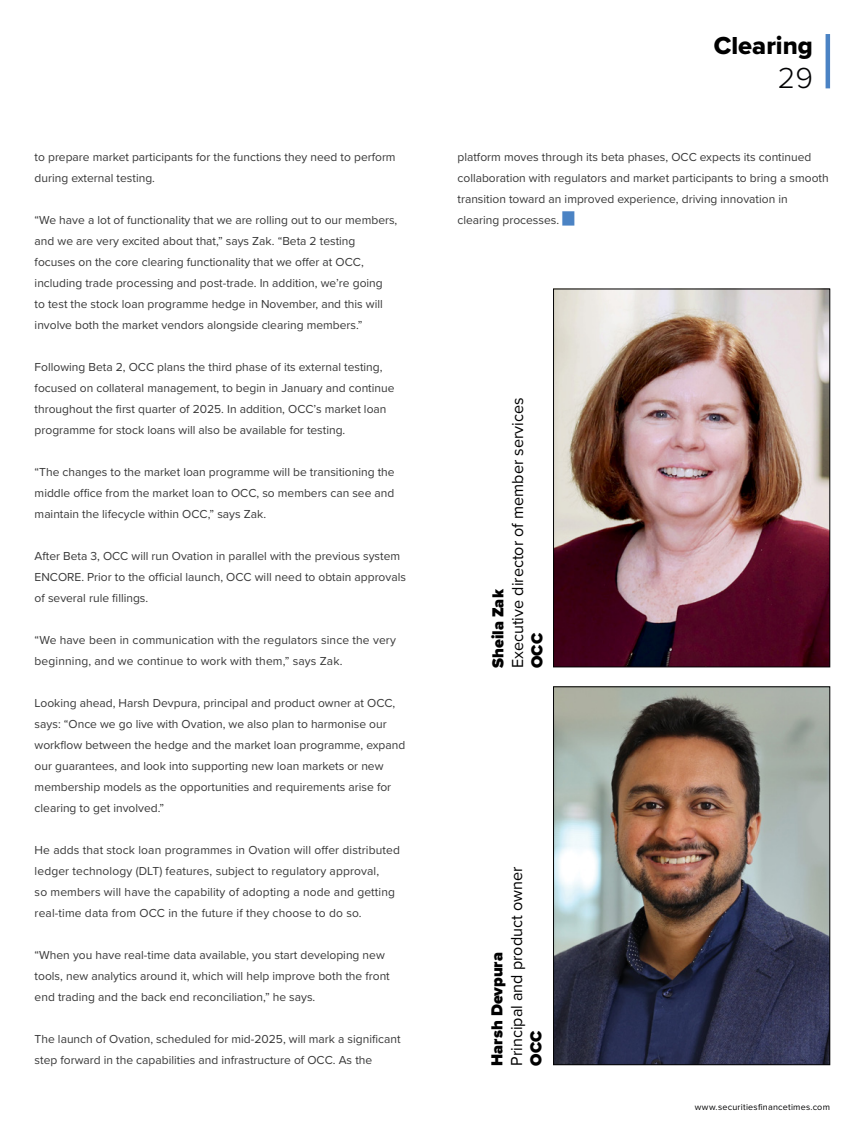
<style>
.page{position:relative;width:864px;height:1136px;background:#fff}
.page>*{position:absolute;margin:0;border:0;box-sizing:border-box;transform-origin:0 0}
.t1{font:300 30px "Proxima Nova";color:#020203}
.t2{font:25.5px "Proxima Nova Extrabld";color:#000}
.t3{font:16.5px "Proxima Nova";color:#000}
.t4{font:900 16.5px "Proxima Nova";color:#000}
.t5{font:12px/21px "Proxima Nova";color:#383838}
.t6{font:9px "Proxima Nova";letter-spacing:.025em;color:#020203}
</style>
<div class="page">
<svg style="left:825px;top:34px;width:4px;height:54px"></svg>
<img style="left:555px;top:688px;width:272px;height:374px">
<div style="left:553px;top:686px;width:276px;height:378px;border:1px solid #020203"></div>
<img style="left:555px;top:291px;width:272px;height:374px">
<div style="left:553px;top:289px;width:276px;height:378px;border:1px solid #020203"></div>
<p class="t5" style="left:35px;top:146px;width:362px">to prepare market participants for the functions they need to perform during external testing.</p>
<p class="t5" style="left:35px;top:209px;width:364px">“We have a lot of functionality that we are rolling out to our members, and we are very excited about that,” says Zak. “Beta 2 testing focuses on the core clearing functionality that we offer at OCC, including trade processing and post-trade. In addition, we’re going<br>to test the stock loan programme hedge in November, and this will involve both the market vendors alongside clearing members.”</p>
<p class="t5" style="left:35px;top:356px;width:361px">Following Beta 2, OCC plans the third phase of its external testing, focused on collateral management, to begin in January and continue throughout the first quarter of 2025. In addition, OCC’s market loan programme for stock loans will also be available for testing.</p>
<p class="t5" style="left:35px;top:461px;width:361px;text-align:justify">“The changes to the market loan programme will be transitioning the middle office from the market loan to OCC, so members can see and maintain the lifecycle within OCC,” says Zak.</p>
<p class="t5" style="left:35px;top:545px;width:373px">After Beta 3, OCC will run Ovation in parallel with the previous system<br>ENCORE. Prior to the official launch, OCC will need to obtain approvals of several rule fillings.</p>
<p class="t5" style="left:35px;top:629px;width:362px">“We have been in communication with the regulators since the very beginning, and we continue to work with them,” says Zak.</p>
<p class="t5" style="left:35px;top:692px;width:372px">Looking ahead, Harsh Devpura, principal and product owner at OCC, says: “Once we go live with Ovation, we also plan to harmonise our workflow between the hedge and the market loan programme, expand our guarantees, and look into supporting new loan markets or new membership models as the opportunities and requirements arise for clearing to get involved.”</p>
<p class="t5" style="left:35px;top:839px;width:366px">He adds that stock loan programmes in Ovation will offer distributed ledger technology (DLT) features, subject to regulatory approval,<br>so members will have the capability of adopting a node and getting real-time data from OCC in the future if they choose to do so.</p>
<p class="t5" style="left:35px;top:944px;width:356px">“When you have real-time data available, you start developing new tools, new analytics around it, which will help improve both the front end trading and the back end reconciliation,” he says.</p>
<p class="t5" style="left:35px;top:1028px;width:367px">The launch of Ovation, scheduled for mid-2025, will mark a significant step forward in the capabilities and infrastructure of OCC. As the</p>
<h2 class="t2" style="left:713px;top:27px;width:100px">Clearing</h2>
<h1 class="t1" style="left:777px;top:56px;width:36px">29</h1>
<p class="t5" style="left:457px;top:146px;width:372px">platform moves through its beta phases, OCC expects its continued collaboration with regulators and market participants to bring a smooth transition toward an improved experience, driving innovation in clearing processes. <sup>█</sup></p>
<h3 class="t4" style="left:485px;top:668px;width:80px;rotate:-90deg">Sheila Zak</h3>
<h3 class="t3" style="left:505px;top:668px;width:272px;rotate:-90deg">Executive director of member services</h3>
<h3 class="t4" style="left:524px;top:668px;width:36px;rotate:-90deg">OCC</h3>
<h3 class="t3" style="left:504px;top:1065px;width:201px;rotate:-90deg">Principal and product owner</h3>
<h3 class="t4" style="left:484px;top:1065px;width:115px;rotate:-90deg">Harsh Devpura</h3>
<h3 class="t4" style="left:523px;top:1065px;width:36px;rotate:-90deg">OCC</h3>
<p class="t6" style="left:694px;top:1099px;width:137px">www.securitiesfinancetimes.com</p>
</div>
